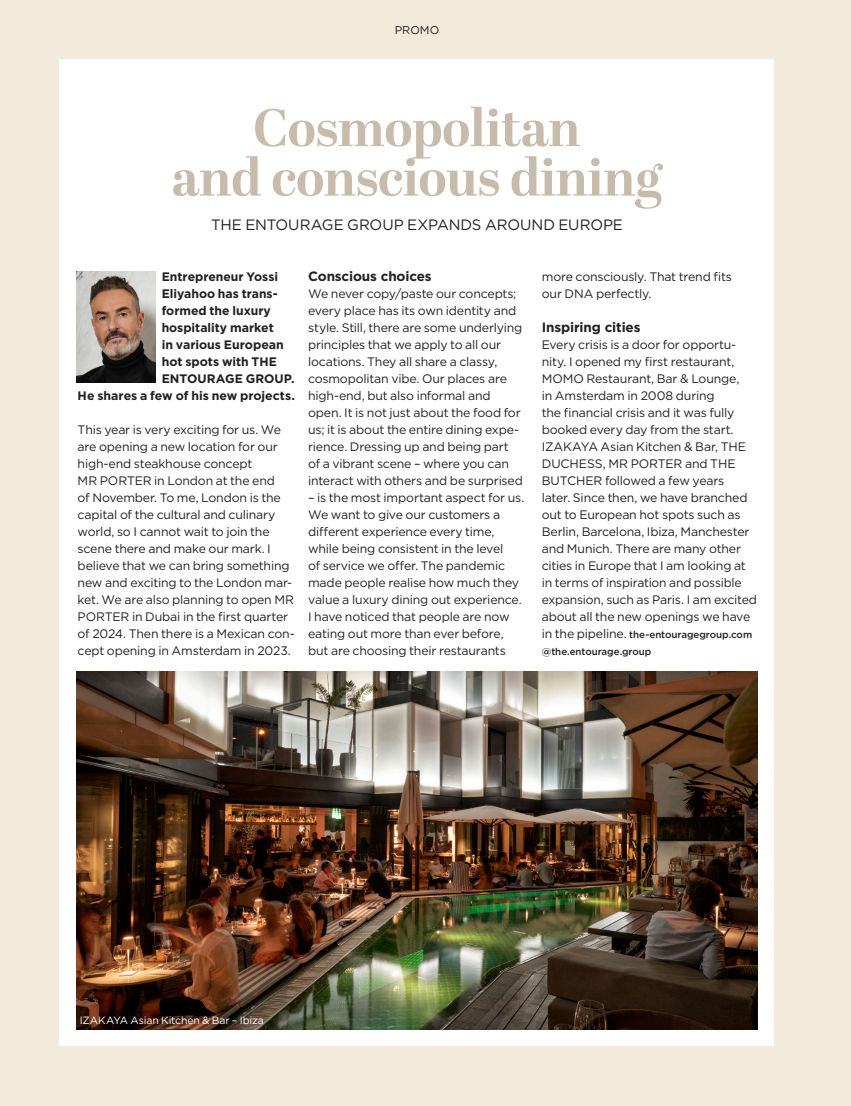
<style>
.page{position:relative;width:851px;height:1106px;background:#fff}
.page>*{position:absolute;margin:0;border:0;box-sizing:border-box;transform-origin:0 0}
.t1{font:700 52.5px/49.5px "Abril Display";letter-spacing:-.01em;color:#c7bbac;text-align:center}
.t2{font:15px "Gotham";letter-spacing:-.01em;color:#231f20}
.t3{font:700 13.5px "Gotham";letter-spacing:-.01em;color:#231f20}
.t4{font:12.3px/17px "Gotham";letter-spacing:-.015em;color:#231f20}
.t5{font:700 12.3px "Gotham";color:#231f20}
.t6{font:11.25px "Gotham";color:#231f20}
.t7{font:10.5px "Gotham";letter-spacing:-.01em;color:#fff}
.t8{font:500 9.75px/17px "Gotham";letter-spacing:-.005em;color:#231f20}
.s1{font-weight:400;font-size:12.3px}
</style>
<div class="page">
<div style="left:0;top:0;width:850px;height:1106px;background:#f2eadb"></div>
<div style="left:60px;top:60px;width:714px;height:986px;background:#fff"></div>
<img style="left:77px;top:671px;width:680px;height:358px">
<img style="left:77px;top:271px;width:78px;height:111px">
<p class="t6" style="left:394px;top:23px;width:46px">PROMO</p>
<h1 class="t1" style="left:172px;top:106px;width:491px">Cosmopolitan<br>and conscious dining</h1>
<p class="t2" style="left:211px;top:215px;width:413px">THE ENTOURAGE GROUP EXPANDS AROUND EUROPE</p>
<p class="t5" style="left:162px;top:268px;width:118px">Entrepreneur Yossi</p>
<p class="t5" style="left:162px;top:285px;width:117px">Eliyahoo has trans-</p>
<p class="t5" style="left:162px;top:302px;width:111px">formed the luxury</p>
<p class="t5" style="left:162px;top:319px;width:114px">hospitality market</p>
<p class="t5" style="left:162px;top:336px;width:124px">in various European</p>
<p class="t5" style="left:162px;top:353px;width:117px">hot spots with THE</p>
<p class="t5" style="left:162px;top:370px;width:134px">ENTOURAGE GROUP.</p>
<p class="t5" style="left:78px;top:387px;width:219px">He shares a few of his new projects.</p>
<p class="t4" style="left:78px;top:420px;width:219px">This year is very exciting for us. We are opening a new location for our high-end steakhouse concept<br>MR PORTER in London at the end<br>of November. To me, London is the capital of the cultural and culinary world, so I cannot wait to join the scene there and make our mark. I believe that we can bring something new and exciting to the London mar&shy;ket. We are also planning to open MR PORTER in Dubai in the first quarter of 2024. Then there is a Mexican con&shy;cept opening in Amsterdam in 2023.</p>
<p class="t3" style="left:308px;top:267px;width:125px">Conscious choices</p>
<p class="t4" style="left:308px;top:284px;width:216px">We never copy/paste our concepts; every place has its own identity and style. Still, there are some underlying principles that we apply to all our locations. They all share a classy, cosmopolitan vibe. Our places are high-end, but also informal and open. It is not just about the food for us; it is about the entire dining expe&shy;rience. Dressing up and being part of a vibrant scene – where you can interact with others and be surprised</p>
<p class="t4" style="left:308px;top:488px;width:218px">– is the most important aspect for us.<br>We want to give our customers a different experience every time, while being consistent in the level<br>of service we offer. The pandemic made people realise how much they value a luxury dining out experience.<br>I have noticed that people are now eating out more than ever before, but are choosing their restaurants</p>
<p class="t4" style="left:541px;top:267px;width:192px">more consciously. That trend fits our DNA perfectly.</p>
<p class="t3" style="left:541px;top:318px;width:100px">Inspiring cities</p>
<p class="t4" style="left:541px;top:335px;width:217px">Every crisis is a door for opportu&shy;nity. I opened my first restaurant, MOMO Restaurant, Bar &amp; Lounge,<br>in Amsterdam in 2008 during<br>the financial crisis and it was fully booked every day from the start.<br>IZAKAYA Asian Kitchen &amp; Bar, THE DUCHESS, MR PORTER and THE BUTCHER followed a few years<br>later. Since then, we have branched out to European hot spots such as Berlin, Barcelona, Ibiza, Manchester and Munich. There are many other cities in Europe that I am looking at in terms of inspiration and possible expansion, such as Paris. I am excited about all the new openings we have</p>
<p class="t8" style="left:541px;top:625px;width:212px"><span class="s1">in the pipeline.</span> the-entouragegroup.com @the.entourage.group</p>
<p class="t7" style="left:80px;top:1013px;width:185px">IZAKAYA Asian Kitchen &amp; Bar – Ibiza</p>
</div>
